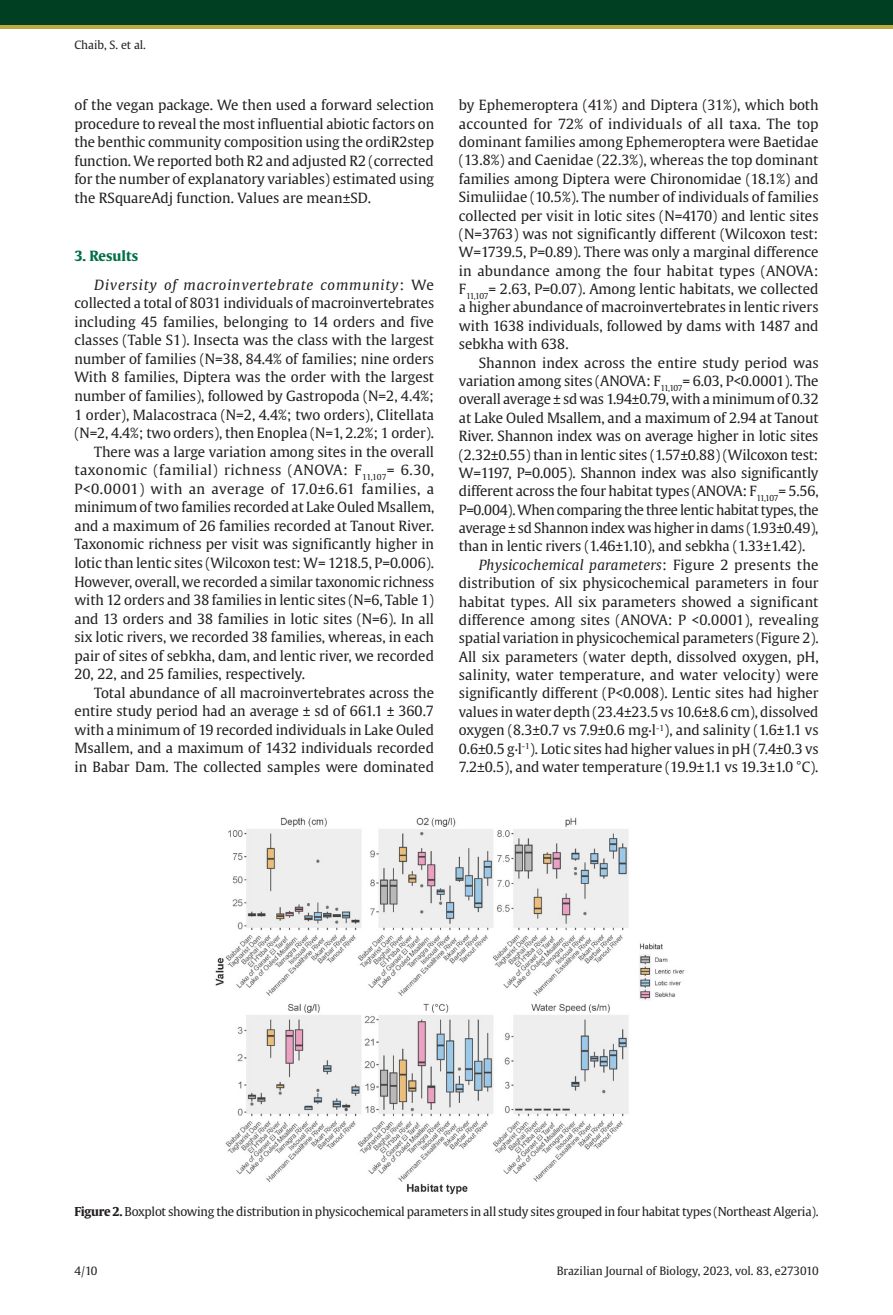
<style>
.page{position:relative;width:893px;height:1315px;background:#fff}
.page>*{position:absolute;margin:0;border:0;box-sizing:border-box;transform-origin:0 0}
.Paragraph{font:14px/18.4px "Gulliver";color:#231f20;text-align:justify}
.Heading1{font:700 14px "Gulliver";color:#016f45}
.FigureCaption{font:12.25px "Gulliver";letter-spacing:-.02em;color:#231f20}
.t1{font:11.38px "Gulliver";color:#231f20}
.s1{font-style:italic}
.s2{font-weight:700}
</style>
<div class="page">
<div style="left:0;top:12px;width:893px;height:17px;background:#beab3f"></div>
<div style="left:0;top:0;width:893px;height:25px;background:#003f22"></div>
<img style="left:215px;top:817px;width:470px;height:378px">
<p class="t1" style="left:74px;top:37px;width:73px">Chaib, S. et al.</p>
<p class="Paragraph" style="left:74px;top:96px;width:361px">of the vegan package. We then used a forward selection procedure to reveal the most influential abiotic factors on the benthic community composition using the ordiR2step function. We reported both R2 and adjusted R2 (corrected for the number of explanatory variables) estimated using the RSquareAdj function. Values are mean±SD.</p>
<p class="Heading1" style="left:74px;top:247px;width:65px">3. Results</p>
<p class="Paragraph" style="left:74px;top:275px;width:361px;text-indent:20px"><span class="s1">Diversity of macroinvertebrate community</span>: We collected a total of 8031 individuals of macroinvertebrates including 45 families, belonging to 14 orders and five classes (Table S1). Insecta was the class with the largest number of families (N=38, 84.4% of families; nine orders With 8 families, Diptera was the order with the largest number of families), followed by Gastropoda (N=2, 4.4%; 1 order), Malacostraca (N=2, 4.4%; two orders), Clitellata (N=2, 4.4%; two orders), then Enoplea (N=1, 2.2%; 1 order).</p>
<p class="Paragraph" style="left:74px;top:442px;width:361px;text-indent:20px">There was a large variation among sites in the overall taxonomic (familial) richness (ANOVA: F<sub>11,107</sub>= 6.30, P&lt;0.0001) with an average of 17.0±6.61 families, a minimum of two families recorded at Lake Ouled Msallem, and a maximum of 26 families recorded at Tanout River.<br>Taxonomic richness per visit was significantly higher in lotic than lentic sites (Wilcoxon test: W= 1218.5, P=0.006).<br>However, overall, we recorded a similar taxonomic richness with 12 orders and 38 families in lentic sites (N=6, Table 1) and 13 orders and 38 families in lotic sites (N=6). In all six lotic rivers, we recorded 38 families, whereas, in each pair of sites of sebkha, dam, and lentic river, we recorded 20, 22, and 25 families, respectively.</p>
<p class="Paragraph" style="left:74px;top:683px;width:361px;text-indent:20px">Total abundance of all macroinvertebrates across the entire study period had an average ± sd of 661.1 ± 360.7 with a minimum of 19 recorded individuals in Lake Ouled Msallem, and a maximum of 1432 individuals recorded in Babar Dam. The collected samples were dominated</p>
<p class="Paragraph" style="left:459px;top:96px;width:361px">by Ephemeroptera (41%) and Diptera (31%), which both accounted for 72% of individuals of all taxa. The top dominant families among Ephemeroptera were Baetidae (13.8%) and Caenidae (22.3%), whereas the top dominant families among Diptera were Chironomidae (18.1%) and Simuliidae (10.5%). The number of individuals of families collected per visit in lotic sites (N=4170) and lentic sites (N=3763) was not significantly different (Wilcoxon test:<br>W=1739.5, P=0.89). There was only a marginal difference in abundance among the four habitat types (ANOVA:<br>F<sub>11,107</sub>= 2.63, P=0.07). Among lentic habitats, we collected a higher abundance of macroinvertebrates in lentic rivers with 1638 individuals, followed by dams with 1487 and sebkha with 638.</p>
<p class="Paragraph" style="left:459px;top:353px;width:361px;text-indent:20px">Shannon index across the entire study period was variation among sites (ANOVA: F<sub>11,107</sub>= 6.03, P&lt;0.0001). The overall average ± sd was 1.94±0.79, with a minimum of 0.32 at Lake Ouled Msallem, and a maximum of 2.94 at Tanout River. Shannon index was on average higher in lotic sites (2.32±0.55) than in lentic sites (1.57±0.88) (Wilcoxon test:<br>W=1197, P=0.005). Shannon index was also significantly different across the four habitat types (ANOVA: F<sub>11,107</sub>= 5.56, P=0.004). When comparing the three lentic habitat types, the average ± sd Shannon index was higher in dams (1.93±0.49), than in lentic rivers (1.46±1.10), and sebkha (1.33±1.42).</p>
<p class="Paragraph" style="left:459px;top:555px;width:361px;text-indent:20px"><span class="s1">Physicochemical parameters</span>: Figure 2 presents the distribution of six physicochemical parameters in four habitat types. All six parameters showed a significant difference among sites (ANOVA: P &lt;0.0001), revealing spatial variation in physicochemical parameters (Figure 2).<br>All six parameters (water depth, dissolved oxygen, pH, salinity, water temperature, and water velocity) were significantly different (P&lt;0.008). Lentic sites had higher values in water depth (23.4±23.5 vs 10.6±8.6 cm), dissolved oxygen (8.3±0.7 vs 7.9±0.6 mg·l<sup>-1</sup>), and salinity (1.6±1.1 vs 0.6±0.5 g·l<sup>-1</sup>). Lotic sites had higher values in pH (7.4±0.3 vs 7.2±0.5), and water temperature (19.9±1.1 vs 19.3±1.0 °C).</p>
<p class="FigureCaption" style="left:74px;top:1203px;width:746px"><span class="s2">Figure 2.</span> Boxplot showing the distribution in physicochemical parameters in all study sites grouped in four habitat types (Northeast Algeria).</p>
<p class="t1" style="left:74px;top:1264px;width:24px">4/10</p>
<p class="t1" style="left:557px;top:1264px;width:263px">Brazilian Journal of Biology, 2023, vol. 83, e273010</p>
</div>
